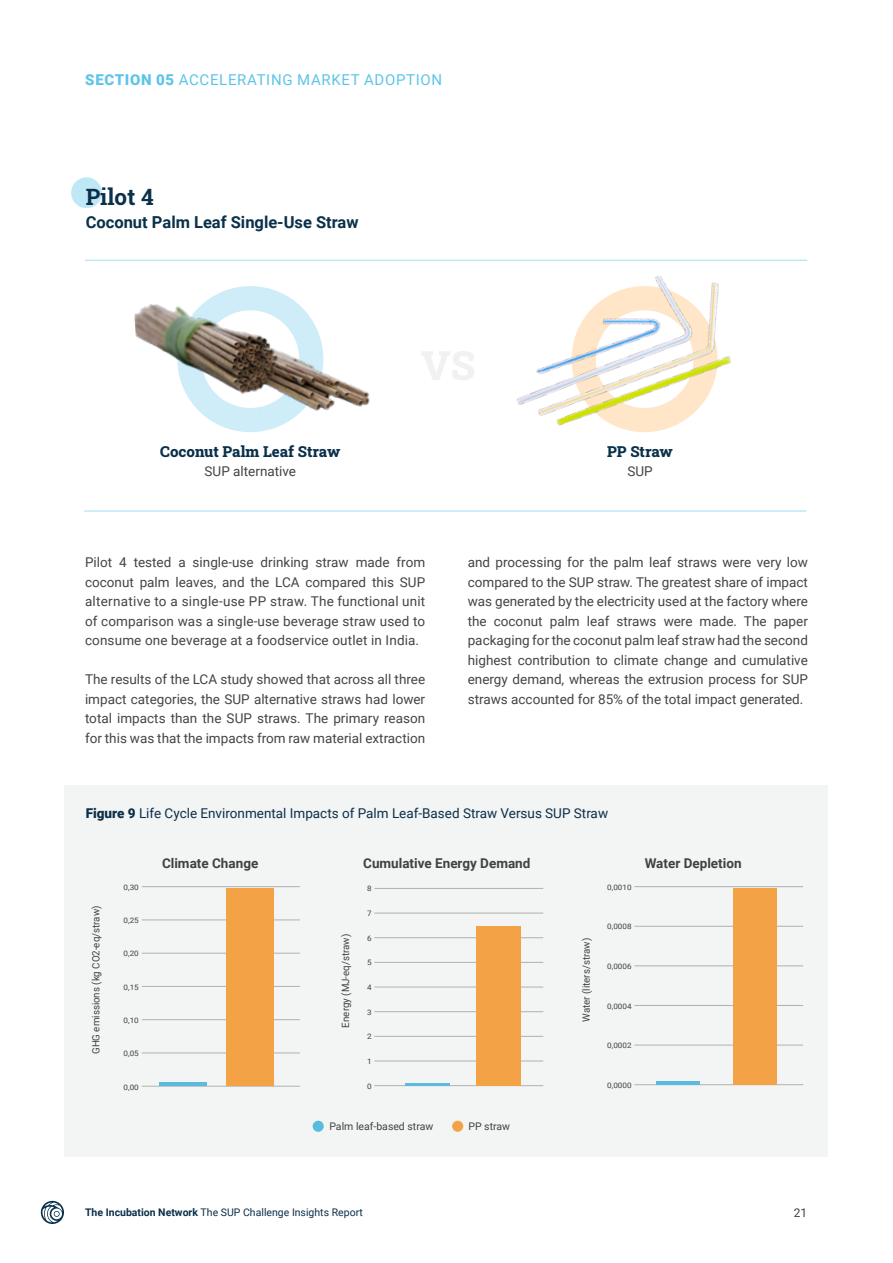
<style>
.page{position:relative;width:893px;height:1263px;background:#fff}
.page>*{position:absolute;margin:0;border:0;box-sizing:border-box;transform-origin:0 0}
.t1{font:700 22.5px "Roboto Slab";color:#0a304a}
.t2{font:700 16.5px "Roboto";color:#0a304a}
.t3{font:15px "Roboto";letter-spacing:.045em;color:#5ec4e8}
.t4{font:800 15px "Roboto Slab";color:#0a304a}
.t5{font:13.5px/19.5px "Roboto";color:#444445;text-align:justify}
.t6{font:13.5px "Roboto";color:#0a304a}
.t7{font:700 13.5px "Roboto";color:#444445}
.t8{font:12px "Roboto";color:#444445}
.t9{font:10.5px "Roboto";color:#0a304a}
.t10{font:10.5px "Roboto";color:#444445}
.t11{font:10.05px "Roboto";color:#444445}
.t12{font:7.5px "Roboto";color:#444445;scale:1.08 1}
.s1{font-weight:900}
.s2{font-weight:700}
</style>
<div class="page">
<div style="left:71px;top:177px;width:31px;height:31px;background:#bfe8f6;border-radius:50%"></div>
<div style="left:65px;top:785px;width:763px;height:372px;background:#f3f4f4"></div>
<div style="left:452px;top:1121px;width:11px;height:11px;background:#f3a346;border-radius:50%"></div>
<div style="left:313px;top:1121px;width:11px;height:11px;background:#59bbdd;border-radius:50%"></div>
<hr style="left:142px;top:1086px;width:158px;height:1px;background:#bababa">
<hr style="left:142px;top:1053px;width:158px;height:1px;background:#bababa">
<hr style="left:142px;top:1019px;width:158px;height:1px;background:#bababa">
<hr style="left:142px;top:986px;width:158px;height:1px;background:#bababa">
<hr style="left:142px;top:953px;width:158px;height:1px;background:#bababa">
<hr style="left:142px;top:920px;width:158px;height:1px;background:#bababa">
<hr style="left:142px;top:886px;width:158px;height:1px;background:#bababa">
<div style="left:226px;top:888px;width:48px;height:198px;background:#f3a346"></div>
<hr style="left:159px;top:1082px;width:48px;height:4px;background:#59bbdd">
<hr style="left:374px;top:1085px;width:169px;height:1px;background:#bababa">
<hr style="left:374px;top:1061px;width:169px;height:1px;background:#bababa">
<hr style="left:374px;top:1036px;width:169px;height:1px;background:#bababa">
<hr style="left:374px;top:1011px;width:169px;height:1px;background:#bababa">
<hr style="left:374px;top:987px;width:169px;height:1px;background:#bababa">
<hr style="left:374px;top:962px;width:169px;height:1px;background:#bababa">
<hr style="left:374px;top:937px;width:169px;height:1px;background:#bababa">
<hr style="left:374px;top:913px;width:169px;height:1px;background:#bababa">
<hr style="left:374px;top:888px;width:169px;height:1px;background:#bababa">
<div style="left:476px;top:926px;width:45px;height:160px;background:#f3a346"></div>
<hr style="left:405px;top:1083px;width:45px;height:3px;background:#5ec4e8">
<hr style="left:634px;top:1084px;width:169px;height:1px;background:#bababa">
<hr style="left:634px;top:1045px;width:169px;height:1px;background:#bababa">
<hr style="left:634px;top:1005px;width:169px;height:1px;background:#bababa">
<hr style="left:634px;top:965px;width:169px;height:1px;background:#bababa">
<hr style="left:634px;top:926px;width:169px;height:1px;background:#bababa">
<hr style="left:634px;top:886px;width:169px;height:1px;background:#bababa">
<div style="left:733px;top:888px;width:44px;height:197px;background:#f3a346"></div>
<hr style="left:656px;top:1081px;width:43px;height:4px;background:#59bbdd">
<hr style="left:85px;top:259px;width:722px;height:2px;background:#bfe8f6">
<hr style="left:84px;top:510px;width:722px;height:2px;background:#bfe8f6">
<img style="left:492px;top:259px;width:296px;height:174px">
<img style="left:134px;top:286px;width:236px;height:146px">
<svg style="left:41px;top:1201px;width:23px;height:23px"></svg>
<p class="t3" style="left:85px;top:69px;width:358px"><span class="s1">SECTION 05</span> ACCELERATING MARKET ADOPTION</p>
<h1 class="t1" style="left:86px;top:182px;width:69px">Pilot 4</h1>
<p class="t2" style="left:86px;top:210px;width:274px">Coconut Palm Leaf Single-Use Straw</p>
<p class="t4" style="left:160px;top:441px;width:182px">Coconut Palm Leaf Straw</p>
<p class="t5" style="left:205px;top:461px;width:93px">SUP alternative</p>
<p class="t5" style="left:85px;top:552px;width:342px">Pilot 4 tested a single-use drinking straw made from coconut palm leaves, and the LCA compared this SUP alternative to a single-use PP straw. The functional unit of comparison was a single-use beverage straw used to consume one beverage at a foodservice outlet in India.</p>
<p class="t5" style="left:85px;top:669px;width:342px">The results of the LCA study showed that across all three impact categories, the SUP alternative straws had lower total impacts than the SUP straws. The primary reason for this was that the impacts from raw material extraction</p>
<p class="t4" style="left:607px;top:441px;width:67px">PP Straw</p>
<p class="t5" style="left:627px;top:461px;width:27px">SUP</p>
<p class="t5" style="left:468px;top:552px;width:342px">and processing for the palm leaf straws were very low compared to the SUP straw. The greatest share of impact was generated by the electricity used at the factory where the coconut palm leaf straws were made. The paper packaging for the coconut palm leaf straw had the second highest contribution to climate change and cumulative energy demand, whereas the extrusion process for SUP straws accounted for 85% of the total impact generated.</p>
<p class="t6" style="left:86px;top:804px;width:524px"><span class="s1">Figure 9</span> Life Cycle Environmental Impacts of Palm Leaf-Based Straw Versus SUP Straw</p>
<p class="t7" style="left:162px;top:853px;width:98px">Climate Change</p>
<p class="t7" style="left:363px;top:853px;width:169px">Cumulative Energy Demand</p>
<p class="t7" style="left:645px;top:853px;width:98px">Water Depletion</p>
<p class="t11" style="left:89px;top:1054px;width:150px;rotate:-90deg">GHG emissions (kg CO2-eq/straw)</p>
<p class="t12" style="left:124px;top:882px;width:16px">0,30</p>
<p class="t12" style="left:124px;top:915px;width:16px">0,25</p>
<p class="t12" style="left:124px;top:948px;width:16px">0,20</p>
<p class="t12" style="left:124px;top:982px;width:16px">0,15</p>
<p class="t12" style="left:124px;top:1015px;width:16px">0,10</p>
<p class="t12" style="left:124px;top:1048px;width:16px">0,05</p>
<p class="t12" style="left:124px;top:1081px;width:16px">0,00</p>
<p class="t12" style="left:367px;top:883px;width:6px">8</p>
<p class="t12" style="left:367px;top:908px;width:6px">7</p>
<p class="t11" style="left:339px;top:1027px;width:95px;rotate:-90deg">Energy (MJ-eq/straw)</p>
<p class="t11" style="left:579px;top:1022px;width:85px;rotate:-90deg">Water (liters/straw)</p>
<p class="t12" style="left:367px;top:933px;width:6px">6</p>
<p class="t12" style="left:367px;top:957px;width:6px">5</p>
<p class="t12" style="left:367px;top:982px;width:6px">4</p>
<p class="t12" style="left:367px;top:1007px;width:6px">3</p>
<p class="t12" style="left:367px;top:1031px;width:6px">2</p>
<p class="t12" style="left:367px;top:1056px;width:6px">1</p>
<p class="t12" style="left:367px;top:1081px;width:6px">0</p>
<p class="t10" style="left:329px;top:1118px;width:105px">Palm leaf-based straw</p>
<p class="t10" style="left:468px;top:1118px;width:43px">PP straw</p>
<p class="t12" style="left:607px;top:882px;width:24px">0,0010</p>
<p class="t12" style="left:607px;top:921px;width:24px">0,0008</p>
<p class="t12" style="left:607px;top:961px;width:24px">0,0006</p>
<p class="t12" style="left:607px;top:1000px;width:24px">0,0004</p>
<p class="t12" style="left:607px;top:1040px;width:24px">0,0002</p>
<p class="t12" style="left:607px;top:1080px;width:24px">0,0000</p>
<p class="t9" style="left:85px;top:1205px;width:279px"><span class="s2">The Incubation Network</span> The SUP Challenge Insights Report</p>
<p class="t8" style="left:794px;top:1204px;width:15px">21</p>
</div>
